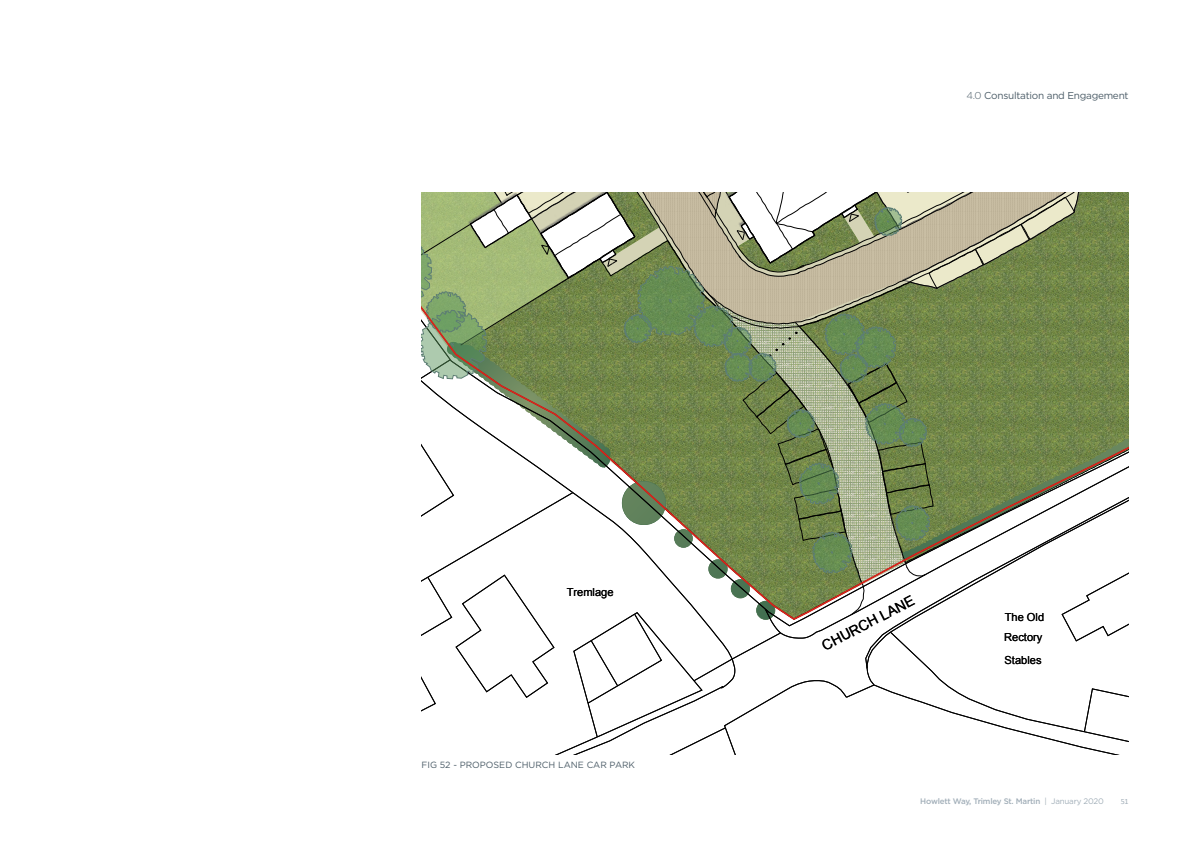
<style>
.page{position:relative;width:1191px;height:842px;background:#fff}
.page>*{position:absolute;margin:0;border:0;box-sizing:border-box;transform-origin:0 0}
.t1{font:14.1px "Arial";color:#000}
.t2{font:11.1px/22.8px "Arial";color:#000}
.t3{font:10px "Gotham";letter-spacing:-.025em;color:#4b5c67}
.t4{font:9px "Gotham";color:#4b5c67}
.t5{font:500 8px "Gotham";letter-spacing:-.025em;color:#a1aeb8}
.t6{font:8px "Calibri";color:#a1aeb8}
.s1{font-weight:300}
.s2{font-weight:400}
</style>
<div class="page">
<svg style="left:421px;top:621px;width:707px;height:134px"></svg>
<svg style="left:421px;top:193px;width:707px;height:428px"></svg>
<p class="t3" style="left:966px;top:89px;width:164px"><span class="s1">4.0</span> Consultation and Engagement</p>
<h2 class="t2" style="left:567px;top:580px;width:48px">Tremlage</h2>
<p class="t4" style="left:421px;top:759px;width:215px">FIG 52 - PROPOSED CHURCH LANE CAR PARK</p>
<h1 class="t1" style="left:819px;top:639px;width:103px;rotate:-28deg">CHURCH LANE</h1>
<h2 class="t2" style="left:1004px;top:606px;width:41px">The Old</h2>
<h2 class="t2" style="left:1004px;top:626px;width:40px">Rectory<br>Stables</h2>
<p class="t5" style="left:920px;top:796px;width:185px">Howlett Way, Trimley St. Martin <span class="s2">| January 2020</span></p>
<p class="t6" style="left:1120px;top:796px;width:9px">51</p>
</div>
